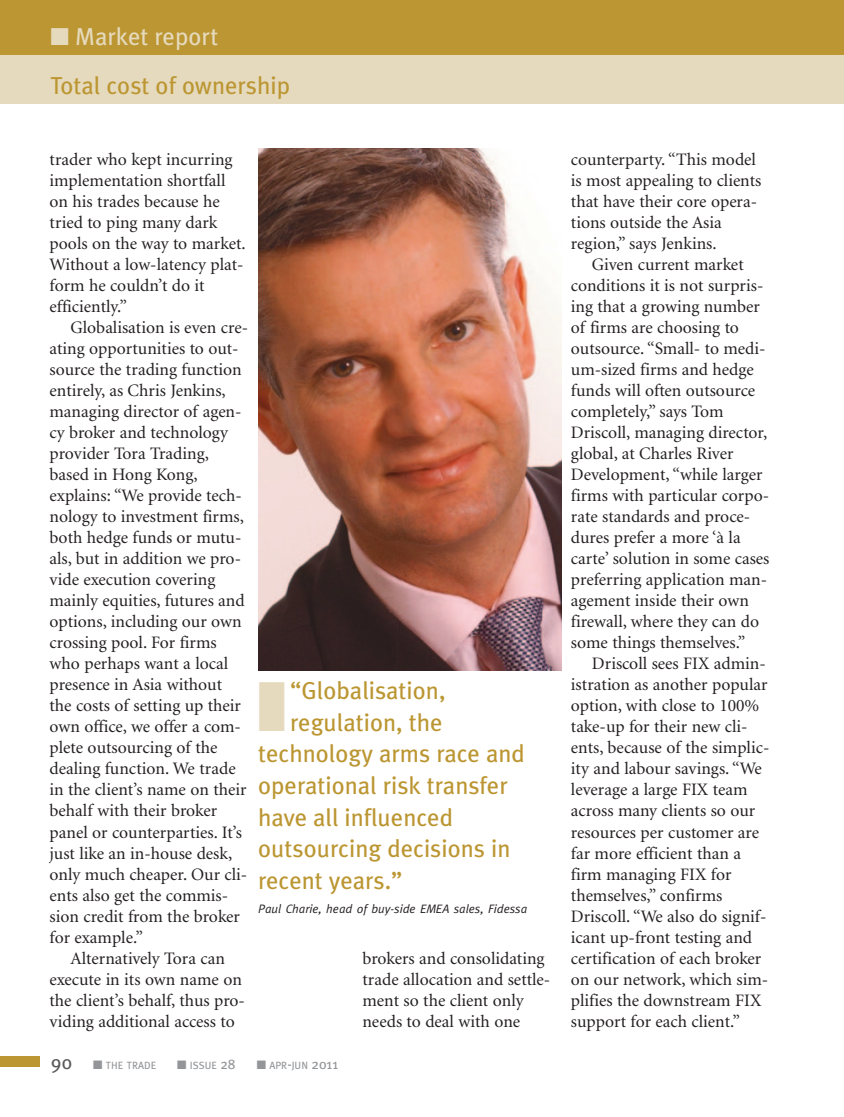
<style>
.page{position:relative;width:844px;height:1117px;background:#fff}
.page>*{position:absolute;margin:0;border:0;box-sizing:border-box;transform-origin:0 0}
.t1{font:24.5px "Meta Plus";color:#bb9632}
.t2{font:24.5px "Meta Plus";color:#e6dabe}
.t3{font:17.5px/21px "Minion";color:#231f20}
.t4{font:italic 12.25px "Meta";color:#231f20}
.t5{font:10.5px "Meta Plus";color:#939598}
.s1{color:#e6dabe}
.s2{font-size:19.25px;color:#57585a}
.s3{font-size:14px}
</style>
<div class="page">
<div style="left:0;top:1055px;width:40px;height:11px;background:#bb9632"></div>
<div style="left:0;top:45px;width:843px;height:59px;background:#e6dabe"></div>
<div style="left:0;top:0;width:843px;height:55px;background:#bb9632"></div>
<img style="left:258px;top:149px;width:303px;height:521px">
<h1 class="t2" style="left:50px;top:22px;width:169px">■ Market report</h1>
<h1 class="t1" style="left:50px;top:72px;width:241px">Total cost of ownership</h1>
<p class="t3" style="left:50px;top:149px;width:197px">trader who kept incurring implementation shortfall on his trades because he tried to ping many dark pools on the way to market.<br>Without a low-latency plat&shy;form he couldn’t do it efficiently.”</p>
<p class="t3" style="left:50px;top:317px;width:200px;text-indent:21px">Globalisation is even cre&shy;ating opportunities to out&shy;source the trading function entirely, as Chris Jenkins, managing director of agen&shy;cy broker and technology provider Tora Trading, based in Hong Kong, explains: “We provide tech&shy;nology to investment firms, both hedge funds or mutu&shy;als, but in addition we pro&shy;vide execution covering mainly equities, futures and options, including our own crossing pool. For firms who perhaps want a local presence in Asia without the costs of setting up their own office, we offer a com&shy;plete outsourcing of the dealing function. We trade in the client’s name on their behalf with their broker panel or counterparties. It’s just like an in-house desk, only much cheaper. Our cli&shy;ents also get the commis&shy;sion credit from the broker for example.”</p>
<p class="t3" style="left:50px;top:947px;width:197px;text-align:center">Alternatively Tora can execute in its own name on the client’s behalf, thus pro&shy;viding additional access to</p>
<h1 class="t1" style="left:258px;top:676px;width:189px"><span class="s1">■</span> “Globalisation,</h1>
<h1 class="t1" style="left:290px;top:708px;width:154px">regulation, the</h1>
<h1 class="t1" style="left:258px;top:739px;width:268px">technology arms race and</h1>
<h1 class="t1" style="left:258px;top:771px;width:251px">operational risk transfer</h1>
<h1 class="t1" style="left:258px;top:802px;width:196px">have all influenced</h1>
<h1 class="t1" style="left:258px;top:834px;width:254px">outsourcing decisions in</h1>
<h1 class="t1" style="left:258px;top:865px;width:146px">recent years.”</h1>
<p class="t4" style="left:258px;top:900px;width:270px">Paul Charie, head of buy-side EMEA sales, Fidessa</p>
<p class="t3" style="left:362px;top:947px;width:189px">brokers and consolidating trade allocation and settle&shy;ment so the client only needs to deal with one</p>
<p class="t5" style="left:51px;top:1058px;width:106px"><span class="s2">90</span> ■ THE TRADE</p>
<p class="t5" style="left:177px;top:1058px;width:60px">■ ISSUE <span class="s3">28</span></p>
<p class="t5" style="left:256px;top:1058px;width:83px">■ APR<span class="s3">-</span>JUN <span class="s3">2011</span></p>
<p class="t3" style="left:570px;top:149px;width:192px">counterparty. “This model is most appealing to clients that have their core opera&shy;tions outside the Asia region,” says Jenkins.</p>
<p class="t3" style="left:570px;top:254px;width:200px;text-indent:21px">Given current market conditions it is not surpris&shy;ing that a growing number of firms are choosing to outsource. “Small- to medi&shy;um-sized firms and hedge funds will often outsource completely,” says Tom<br>Driscoll, managing director, global, at Charles River<br>Development, “while larger firms with particular corpo&shy;rate standards and proce&shy;dures prefer a more ‘à la carte’ solution in some cases preferring application man&shy;agement inside their own firewall, where they can do some things themselves.”</p>
<p class="t3" style="left:570px;top:653px;width:200px;text-indent:21px">Driscoll sees FIX admin&shy;istration as another popular option, with close to 100% take-up for their new cli&shy;ents, because of the simplic&shy;ity and labour savings. “We leverage a large FIX team across many clients so our resources per customer are far more efficient than a firm managing FIX for themselves,” confirms<br>Driscoll. “We also do signif&shy;icant up-front testing and certification of each broker on our network, which sim&shy;plifies the downstream FIX support for each client.”</p>
</div>
